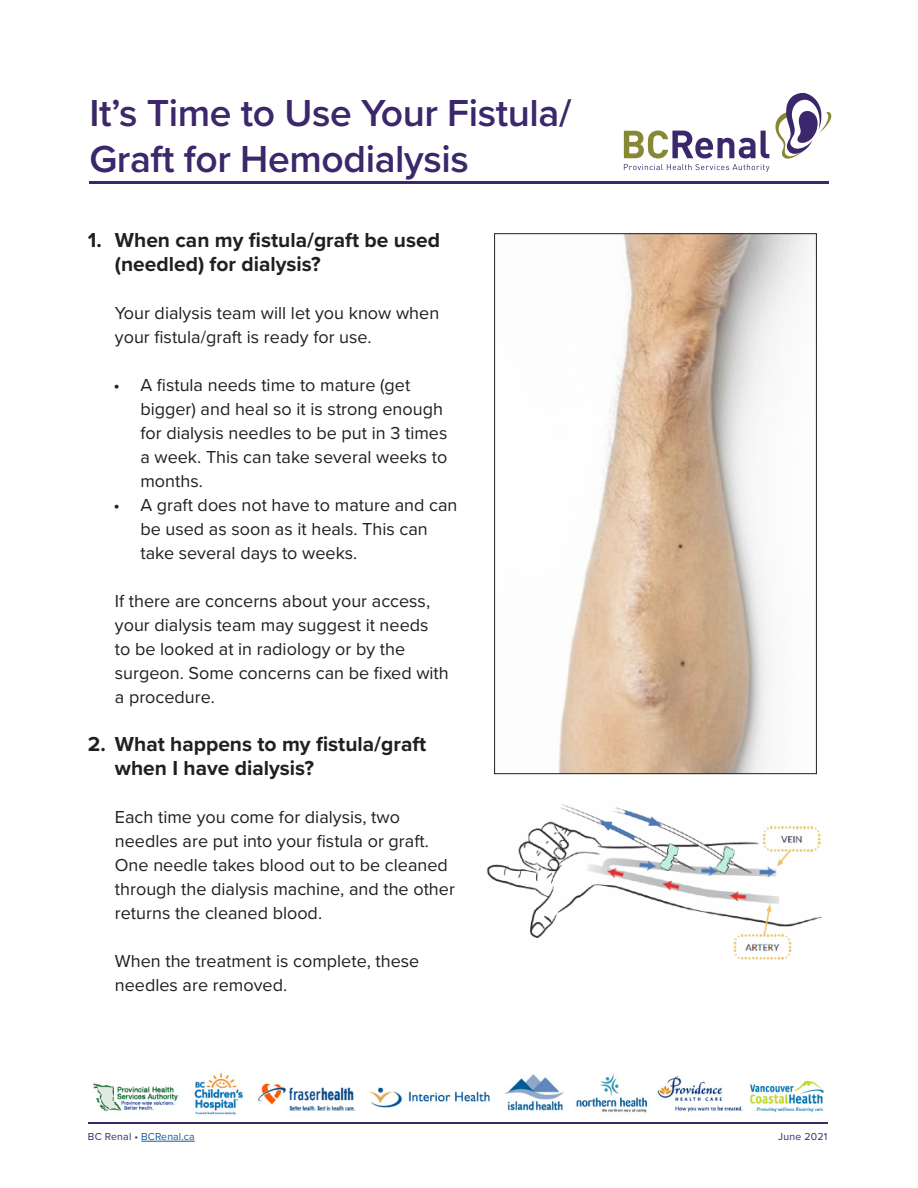
<style>
.page{position:relative;width:918px;height:1188px;background:#fff}
.page>*{position:absolute;margin:0;border:0;box-sizing:border-box;transform-origin:0 0}
.t1{font:600 39px/46.5px "Proxima Nova";letter-spacing:-.01em;color:#3b286a}
.t2{font:700 21px/24px "Proxima Nova";color:#231f20}
.t3{font:18px/24px "Proxima Nova";color:#231f20}
.t4{font:10.5px "Proxima Nova";letter-spacing:.01em;color:#175d9e}
.t5{font:10.5px "Proxima Nova";letter-spacing:.02em;color:#3b286a}
.s1{color:#3b286a}
</style>
<div class="page">
<hr style="left:141px;top:1141px;width:54px;height:1px;background:#175d9e">
<hr style="left:88px;top:1122px;width:739px;height:2px;background:#3b286a">
<hr style="left:89px;top:181px;width:740px;height:3px;background:#3b286a">
<svg style="left:624px;top:93px;width:208px;height:79px"></svg>
<img style="left:93px;top:1073px;width:731px;height:42px">
<img style="left:486px;top:804px;width:336px;height:156px">
<img style="left:558px;top:235px;width:253px;height:537px">
<p class="t1" style="left:89px;top:89px;width:483px">It’s Time to Use Your Fistula/<br>Graft for Hemodialysis</p>
<p class="t2" style="left:115px;top:228px;width:327px;text-indent:-27px">1. When can my fistula/graft be used (needled) for dialysis?</p>
<p class="t3" style="left:115px;top:300px;width:326px">Your dialysis team will let you know when your fistula/graft is ready for use.</p>
<p class="t3" style="left:140px;top:372px;width:309px;text-indent:-27px">• A fistula needs time to mature (get bigger) and heal so it is strong enough for dialysis needles to be put in 3 times a week. This can take several weeks to months.</p>
<p class="t3" style="left:140px;top:492px;width:319px;text-indent:-27px">• A graft does not have to mature and can be used as soon as it heals. This can take several days to weeks.</p>
<p class="t3" style="left:115px;top:588px;width:335px">If there are concerns about your access, your dialysis team may suggest it needs<br>to be looked at in radiology or by the surgeon. Some concerns can be fixed with a procedure.</p>
<p class="t2" style="left:115px;top:732px;width:313px;text-indent:-27px">2. What happens to my fistula/graft when I have dialysis?</p>
<p class="t3" style="left:115px;top:804px;width:342px">Each time you come for dialysis, two needles are put into your fistula or graft.<br>One needle takes blood out to be cleaned through the dialysis machine, and the other returns the cleaned blood.</p>
<p class="t3" style="left:115px;top:948px;width:306px">When the treatment is complete, these needles are removed.</p>
<p class="t4" style="left:88px;top:1128px;width:108px"><span class="s1">BC Renal •</span> BCRenal.ca</p>
<p class="t5" style="left:778px;top:1128px;width:51px">June 2021</p>
</div>
